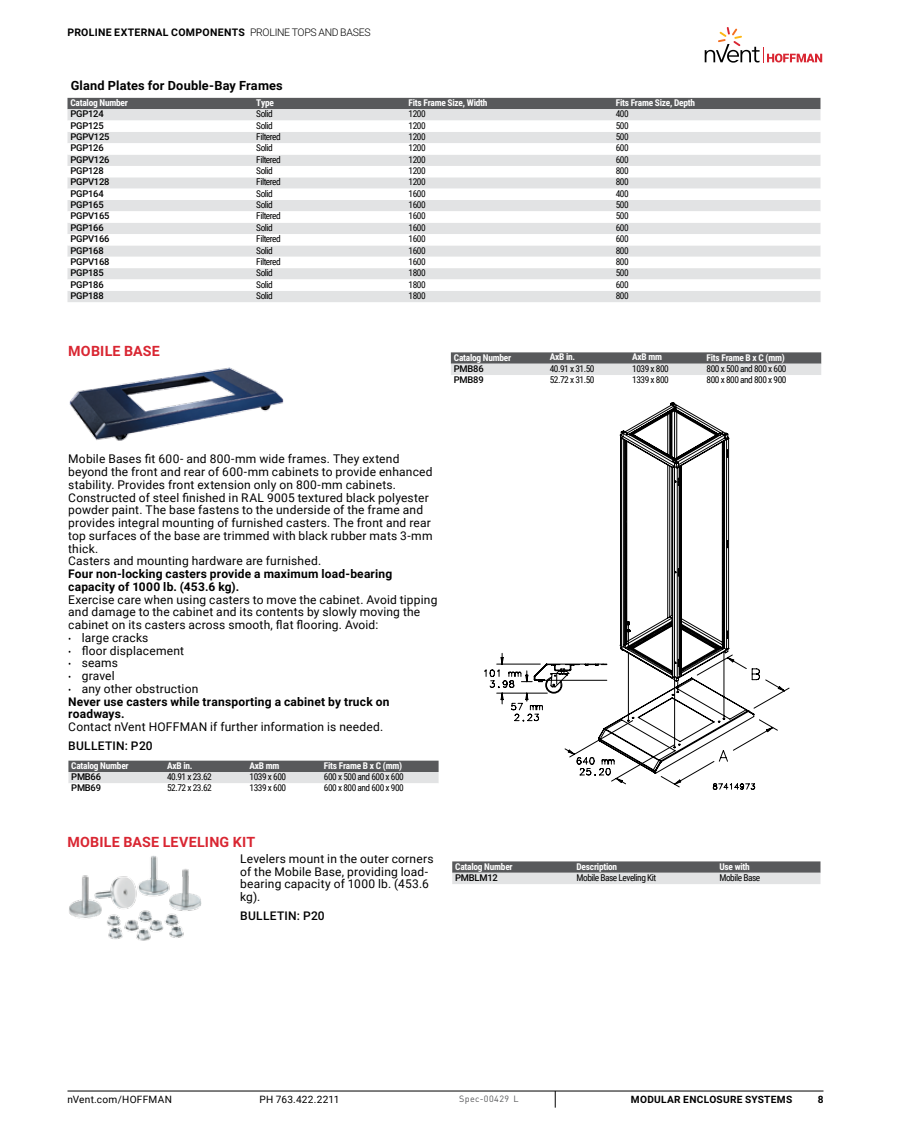
<style>
.page{position:relative;width:918px;height:1134px;background:#fff}
.page>*{position:absolute;margin:0;border:0;box-sizing:border-box;transform-origin:0 0}
.t1{font:700 14.25px "Roboto";letter-spacing:.005em;color:#d92632}
.t2{font:700 12.75px "Roboto";letter-spacing:.015em;color:#000}
.t3{font:12px/12.8px "Roboto";letter-spacing:.015em;color:#000}
.t4{font:700 12px/12.8px "Roboto";letter-spacing:.015em;color:#000}
.t5{font:500 12px "Roboto";letter-spacing:.02em;color:#000}
.t6{font:700 10.5px "Roboto";letter-spacing:.025em;color:#000}
.t7{font:300 10.5px "Roboto";letter-spacing:-.025em;color:#000}
.t8{font:10.2px "Roboto";letter-spacing:.025em;color:#000}
.t9{font:700 10.2px "Roboto";letter-spacing:.03em;color:#000}
.t10{font:9.3px "Roboto Condensed";letter-spacing:-.05em;color:#000}
.t11{font:700 9.3px "Roboto Condensed";letter-spacing:-.025em;color:#fff}
.t12{font:500 9.3px "Roboto";letter-spacing:-.025em;color:#000}
.t13{font:9px "DIN Pro";letter-spacing:.04em;color:#58595b}
.s1{font-weight:700}
.s2{font-size:9px}
.s3{font-weight:400;font-size:9px}
.s4{font-weight:400}
</style>
<div class="page">
<hr style="left:68px;top:1091px;width:756px;height:1px;background:#000">
<svg style="left:555px;top:1091px;width:1px;height:17px"></svg>
<svg style="left:705px;top:27px;width:117px;height:36px"></svg>
<div style="left:68px;top:98px;width:752px;height:11px;background:#58595b"></div>
<div style="left:68px;top:109px;width:752px;height:193px;background:#e2e3e4"></div>
<svg style="left:68px;top:121px;width:752px;height:170px"></svg>
<img style="left:71px;top:367px;width:210px;height:74px">
<svg style="left:70px;top:761px;width:369px;height:22px;background:#9d9e9f"></svg>
<svg style="left:451px;top:352px;width:370px;height:23px;background:#9fa0a2"></svg>
<svg style="left:484px;top:402px;width:305px;height:388px"></svg>
<img style="left:71px;top:857px;width:128px;height:83px">
<svg style="left:452px;top:861px;width:368px;height:23px;background:#9fa0a2"></svg>
<p class="t6" style="left:68px;top:25px;width:75px">PROLINE Extern</p>
<p class="t6" style="left:156px;top:25px;width:48px">al Componen</p>
<p class="t7" style="left:232px;top:25px;width:141px"><span class="s1">ts</span> PROLINE TOPS AN D BASES</p>
<p class="t2" style="left:71px;top:77px;width:214px">Gland Plates for Double-Bay Frames</p>
<p class="t11" style="left:70px;top:96px;width:59px">Catalog Number</p>
<p class="t11" style="left:256px;top:96px;width:19px">Type</p>
<p class="t11" style="left:409px;top:96px;width:80px">Fits Frame Size, Width</p>
<p class="t11" style="left:616px;top:96px;width:81px">Fits Frame Size, Depth</p>
<p class="t12" style="left:70px;top:107px;width:35px">PGP124</p>
<p class="t10" style="left:256px;top:107px;width:18px">Solid</p>
<p class="t10" style="left:409px;top:107px;width:19px">1200</p>
<p class="t10" style="left:616px;top:107px;width:14px">400</p>
<p class="t12" style="left:70px;top:119px;width:35px">PGP125</p>
<p class="t10" style="left:256px;top:119px;width:18px">Solid</p>
<p class="t10" style="left:409px;top:119px;width:19px">1200</p>
<p class="t10" style="left:616px;top:119px;width:14px">500</p>
<p class="t12" style="left:70px;top:130px;width:40px">PGPV125</p>
<p class="t10" style="left:256px;top:130px;width:26px">Filtered</p>
<p class="t10" style="left:409px;top:130px;width:19px">1200</p>
<p class="t10" style="left:616px;top:130px;width:14px">500</p>
<p class="t12" style="left:70px;top:142px;width:35px">PGP126</p>
<p class="t10" style="left:256px;top:142px;width:18px">Solid</p>
<p class="t10" style="left:409px;top:142px;width:19px">1200</p>
<p class="t10" style="left:616px;top:142px;width:14px">600</p>
<p class="t12" style="left:70px;top:153px;width:40px">PGPV126</p>
<p class="t10" style="left:256px;top:153px;width:26px">Filtered</p>
<p class="t10" style="left:409px;top:153px;width:19px">1200</p>
<p class="t10" style="left:616px;top:153px;width:14px">600</p>
<p class="t12" style="left:70px;top:164px;width:35px">PGP128</p>
<p class="t10" style="left:256px;top:164px;width:18px">Solid</p>
<p class="t10" style="left:409px;top:164px;width:19px">1200</p>
<p class="t10" style="left:616px;top:164px;width:14px">800</p>
<p class="t12" style="left:70px;top:176px;width:40px">PGPV128</p>
<p class="t10" style="left:256px;top:176px;width:26px">Filtered</p>
<p class="t10" style="left:409px;top:176px;width:19px">1200</p>
<p class="t10" style="left:616px;top:176px;width:14px">800</p>
<p class="t12" style="left:70px;top:187px;width:35px">PGP164</p>
<p class="t10" style="left:256px;top:187px;width:18px">Solid</p>
<p class="t10" style="left:409px;top:187px;width:19px">1600</p>
<p class="t10" style="left:616px;top:187px;width:14px">400</p>
<p class="t12" style="left:70px;top:198px;width:35px">PGP165</p>
<p class="t10" style="left:256px;top:198px;width:18px">Solid</p>
<p class="t10" style="left:409px;top:198px;width:19px">1600</p>
<p class="t10" style="left:616px;top:198px;width:14px">500</p>
<p class="t12" style="left:70px;top:210px;width:40px">PGPV165</p>
<p class="t10" style="left:256px;top:210px;width:26px">Filtered</p>
<p class="t10" style="left:409px;top:210px;width:19px">1600</p>
<p class="t10" style="left:616px;top:210px;width:14px">500</p>
<p class="t12" style="left:70px;top:221px;width:35px">PGP166</p>
<p class="t10" style="left:256px;top:221px;width:18px">Solid</p>
<p class="t10" style="left:409px;top:221px;width:19px">1600</p>
<p class="t10" style="left:616px;top:221px;width:14px">600</p>
<p class="t12" style="left:70px;top:232px;width:40px">PGPV166</p>
<p class="t10" style="left:256px;top:232px;width:26px">Filtered</p>
<p class="t10" style="left:409px;top:232px;width:19px">1600</p>
<p class="t10" style="left:616px;top:232px;width:14px">600</p>
<p class="t12" style="left:70px;top:244px;width:35px">PGP168</p>
<p class="t10" style="left:256px;top:244px;width:18px">Solid</p>
<p class="t10" style="left:409px;top:244px;width:19px">1600</p>
<p class="t10" style="left:616px;top:244px;width:14px">800</p>
<p class="t12" style="left:70px;top:255px;width:40px">PGPV168</p>
<p class="t10" style="left:256px;top:255px;width:26px">Filtered</p>
<p class="t10" style="left:409px;top:255px;width:19px">1600</p>
<p class="t10" style="left:616px;top:255px;width:14px">800</p>
<p class="t12" style="left:70px;top:266px;width:35px">PGP185</p>
<p class="t10" style="left:256px;top:266px;width:18px">Solid</p>
<p class="t10" style="left:409px;top:266px;width:19px">1800</p>
<p class="t10" style="left:616px;top:266px;width:14px">500</p>
<p class="t12" style="left:70px;top:278px;width:35px">PGP186</p>
<p class="t10" style="left:256px;top:278px;width:18px">Solid</p>
<p class="t10" style="left:409px;top:278px;width:19px">1800</p>
<p class="t10" style="left:616px;top:278px;width:14px">600</p>
<p class="t12" style="left:70px;top:289px;width:35px">PGP188</p>
<p class="t10" style="left:256px;top:289px;width:18px">Solid</p>
<p class="t10" style="left:409px;top:289px;width:19px">1800</p>
<p class="t10" style="left:616px;top:289px;width:14px">800</p>
<p class="t1" style="left:68px;top:341px;width:10px">Mobile</p>
<p class="t1" style="left:124px;top:341px;width:36px">Base</p>
<p class="t11" style="left:454px;top:351px;width:59px">Catalog Number</p>
<p class="t11" style="left:550px;top:351px;width:27px">AxB in.</p>
<p class="t11" style="left:632px;top:351px;width:31px">AxB mm</p>
<p class="t11" style="left:707px;top:351px;width:80px">Fits Frame B x C (mm)</p>
<p class="t12" style="left:454px;top:362px;width:31px">PMB86</p>
<p class="t10" style="left:550px;top:362px;width:46px">40.91 x 31.50</p>
<p class="t10" style="left:632px;top:362px;width:38px">1039 x 800</p>
<p class="t10" style="left:707px;top:362px;width:82px">800 x 500 and 800 x 600</p>
<p class="t12" style="left:454px;top:373px;width:31px">PMB89</p>
<p class="t10" style="left:550px;top:373px;width:46px">52.72 x 31.50</p>
<p class="t10" style="left:632px;top:373px;width:38px">1339 x 800</p>
<p class="t10" style="left:707px;top:373px;width:82px">800 x 800 and 800 x 900</p>
<p class="t3" style="left:68px;top:452px;width:366px">Mobile Bases fit 600- and 800-mm wide frames. They extend beyond the front and rear of 600-mm cabinets to provide enhanced stability. Provides front extension only on 800-mm cabinets.<br>Constructed of steel finished in RAL 9005 textured black polyester powder paint. The base fastens to the underside of the frame and provides integral mounting of furnished casters. The front and rear top surfaces of the base are trimmed with black rubber mats 3-mm thick.<br>Casters and mounting hardware are furnished.</p>
<p class="t4" style="left:68px;top:567px;width:326px">Four non-locking casters provide a maximum load-bearing capacity of 1000 lb. (453.6 kg).</p>
<p class="t3" style="left:68px;top:593px;width:371px">Exercise care when using casters to move the cabinet. Avoid tipping and damage to the cabinet and its contents by slowly moving the cabinet on its casters across smooth, flat flooring. Avoid:</p>
<p class="t3" style="left:68px;top:631px;width:82px"><span class="s2">•</span> large cracks</p>
<p class="t3" style="left:68px;top:644px;width:118px"><span class="s2">•</span> floor displacement</p>
<p class="t3" style="left:68px;top:656px;width:51px"><span class="s2">•</span> seams</p>
<p class="t3" style="left:68px;top:669px;width:48px"><span class="s2">•</span> gravel</p>
<p class="t4" style="left:68px;top:682px;width:323px"><span class="s3">•</span> <span class="s4">any other obstruction<br></span>Never use casters while transporting a cabinet by truck on roadways.</p>
<p class="t3" style="left:68px;top:720px;width:316px">Contact nVent HOFFMAN if further information is needed.</p>
<p class="t5" style="left:68px;top:737px;width:86px">BULLETIN: P20</p>
<p class="t11" style="left:71px;top:759px;width:59px">Catalog Number</p>
<p class="t11" style="left:167px;top:759px;width:27px">AxB in.</p>
<p class="t11" style="left:250px;top:759px;width:31px">AxB mm</p>
<p class="t11" style="left:324px;top:759px;width:80px">Fits Frame B x C (mm)</p>
<p class="t12" style="left:71px;top:770px;width:31px">PMB66</p>
<p class="t10" style="left:167px;top:770px;width:46px">40.91 x 23.62</p>
<p class="t10" style="left:250px;top:770px;width:38px">1039 x 600</p>
<p class="t10" style="left:324px;top:770px;width:82px">600 x 500 and 600 x 600</p>
<p class="t12" style="left:71px;top:782px;width:31px">PMB69</p>
<p class="t10" style="left:167px;top:782px;width:46px">52.72 x 23.62</p>
<p class="t10" style="left:250px;top:782px;width:38px">1339 x 600</p>
<p class="t10" style="left:324px;top:782px;width:82px">600 x 800 and 600 x 900</p>
<p class="t1" style="left:68px;top:832px;width:10px">Mobile</p>
<p class="t1" style="left:123px;top:832px;width:74px">Base Levelin</p>
<p class="t1" style="left:220px;top:832px;width:37px">g Ki t</p>
<p class="t3" style="left:240px;top:852px;width:195px">Levelers mount in the outer corners of the Mobile Base, providing load&shy;bearing capacity of 1000 lb. (453.6 kg).</p>
<p class="t5" style="left:240px;top:907px;width:86px">BULLETIN: P20</p>
<p class="t11" style="left:455px;top:860px;width:59px">Catalog Number</p>
<p class="t11" style="left:577px;top:860px;width:42px">Description</p>
<p class="t11" style="left:719px;top:860px;width:32px">Use with</p>
<p class="t12" style="left:455px;top:871px;width:44px">PMBLM12</p>
<p class="t10" style="left:577px;top:871px;width:81px">Mobile Base Leveling Kit</p>
<p class="t10" style="left:719px;top:871px;width:42px">Mobile Base</p>
<p class="t8" style="left:67px;top:1092px;width:106px">nVent.com/HOFFMAN</p>
<p class="t8" style="left:260px;top:1092px;width:81px">PH 763.422.2211</p>
<p class="t13" style="left:459px;top:1092px;width:61px">Spec-00429 L</p>
<p class="t9" style="left:631px;top:1092px;width:66px">Modular Enclo</p>
<p class="t9" style="left:717px;top:1092px;width:77px">sure Systems</p>
<p class="t9" style="left:818px;top:1092px;width:7px">8</p>
</div>
